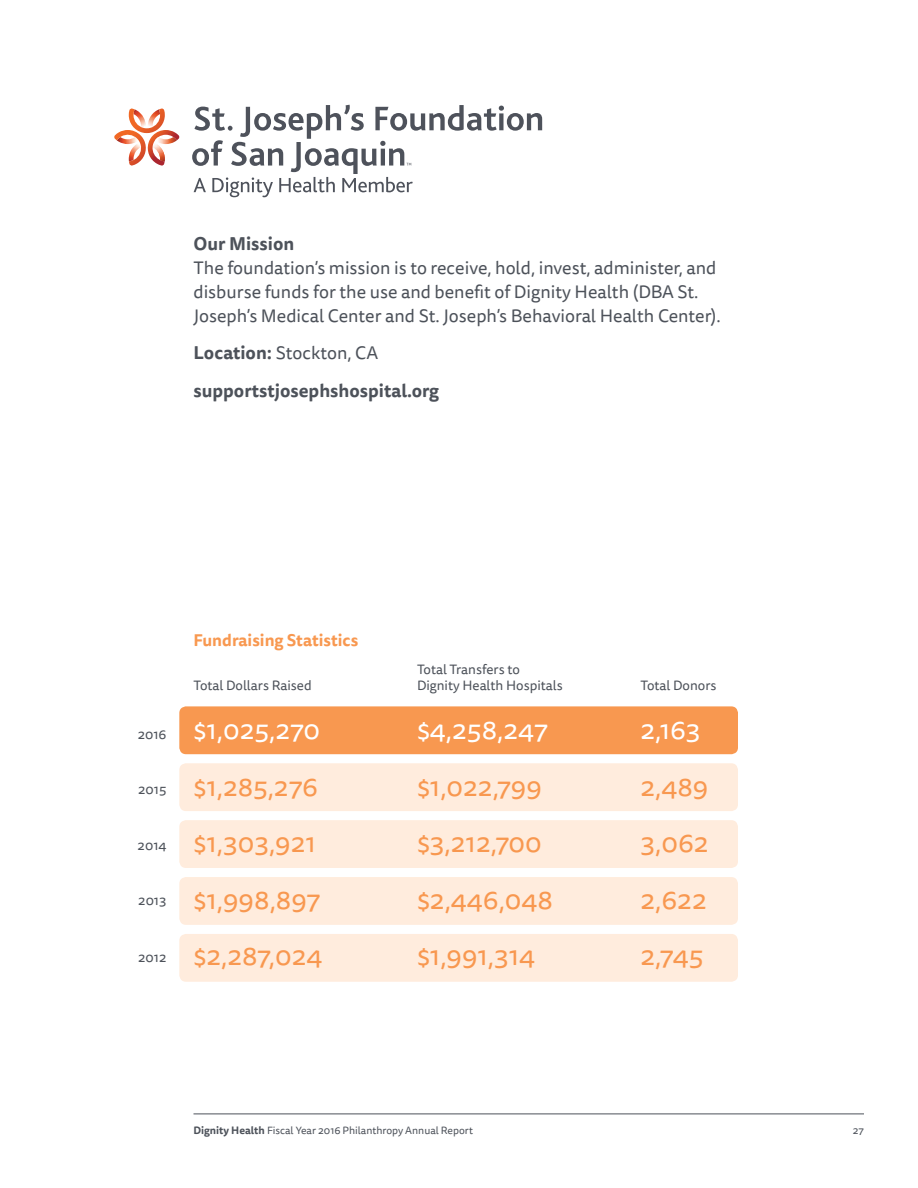
<style>
.page{position:relative;width:918px;height:1188px;background:#fff}
.page>*{position:absolute;margin:0;border:0;box-sizing:border-box;transform-origin:0 0}
.t1{font:27px "Tisa Sans Pro";color:#f89850}
.t2{font:27px "Tisa Sans Pro";color:#fff}
.t3{font:18px/24px "Tisa Sans Pro";color:#4d525a}
.t4{font:700 18px/37.5px "Tisa Sans Pro";color:#4d525a}
.t5{font:700 16.5px "Tisa Sans Pro";color:#f89850}
.t6{font:13.5px "Tisa Sans Pro";color:#4d525a}
.t7{font:10.5px "Tisa Sans Pro";color:#4d525a}
.s1{font-weight:400}
.s2{font-weight:700}
</style>
<div class="page">
<hr style="left:194px;top:1114px;width:670px;height:1px;background:#4d525a">
<div style="left:179px;top:763px;width:559px;height:48px;background:#ffecdd;border-radius:7px"></div>
<div style="left:179px;top:706px;width:559px;height:48px;background:#f89850;border-radius:7px"></div>
<div style="left:179px;top:820px;width:559px;height:48px;background:#ffecdd;border-radius:7px"></div>
<div style="left:179px;top:877px;width:559px;height:48px;background:#ffecdd;border-radius:7px"></div>
<div style="left:179px;top:934px;width:559px;height:48px;background:#ffecdd;border-radius:7px"></div>
<svg style="left:192px;top:105px;width:350px;height:92px"></svg>
<svg style="left:114px;top:108px;width:66px;height:58px"></svg>
<img style="left:155px;top:140px;width:22px;height:4px">
<img style="left:155px;top:137px;width:22px;height:3px">
<p class="t4" style="left:194px;top:225px;width:102px">Our Mission</p>
<p class="t3" style="left:194px;top:256px;width:529px">The foundation’s mission is to receive, hold, invest, administer, and disburse funds for the use and benefit of Dignity Health (DBA St.<br>Joseph’s Medical Center and St. Joseph’s Behavioral Health Center).</p>
<p class="t4" style="left:194px;top:334px;width:247px">Location: <span class="s1">Stockton, CA </span>supportstjosephshospital.org</p>
<p class="t6" style="left:138px;top:725px;width:30px">2016</p>
<p class="t6" style="left:138px;top:780px;width:30px">2015</p>
<p class="t6" style="left:138px;top:836px;width:30px">2014</p>
<p class="t6" style="left:138px;top:891px;width:30px">2013</p>
<p class="t6" style="left:138px;top:948px;width:30px">2012</p>
<p class="t5" style="left:194px;top:628px;width:166px">Fundraising Statistics</p>
<p class="t6" style="left:417px;top:660px;width:104px">Total Transfers to</p>
<p class="t6" style="left:194px;top:676px;width:120px">Total Dollars Raised</p>
<p class="t6" style="left:417px;top:676px;width:147px">Dignity Health Hospitals</p>
<p class="t6" style="left:641px;top:676px;width:78px">Total Donors</p>
<h1 class="t2" style="left:194px;top:712px;width:128px">$1,025,270</h1>
<h1 class="t2" style="left:417px;top:712px;width:132px">$4,258,247</h1>
<h1 class="t2" style="left:641px;top:712px;width:61px">2,163</h1>
<h1 class="t1" style="left:194px;top:768px;width:126px">$1,285,276</h1>
<h1 class="t1" style="left:417px;top:768px;width:127px">$1,022,799</h1>
<h1 class="t1" style="left:641px;top:768px;width:70px">2,489</h1>
<h1 class="t1" style="left:194px;top:825px;width:124px">$1,303,921</h1>
<h1 class="t1" style="left:417px;top:825px;width:126px">$3,212,700</h1>
<h1 class="t1" style="left:641px;top:825px;width:70px">3,062</h1>
<h1 class="t1" style="left:194px;top:881px;width:128px">$1,998,897</h1>
<h1 class="t1" style="left:417px;top:881px;width:137px">$2,446,048</h1>
<h1 class="t1" style="left:641px;top:881px;width:68px">2,622</h1>
<h1 class="t1" style="left:194px;top:938px;width:130px">$2,287,024</h1>
<h1 class="t1" style="left:417px;top:938px;width:120px">$1,991,314</h1>
<h1 class="t1" style="left:641px;top:938px;width:64px">2,745</h1>
<p class="t7" style="left:194px;top:1123px;width:281px"><span class="s2">Dignity Health</span> Fiscal Year 2016 Philanthropy Annual Report</p>
<p class="t7" style="left:853px;top:1123px;width:13px">27</p>
</div>
